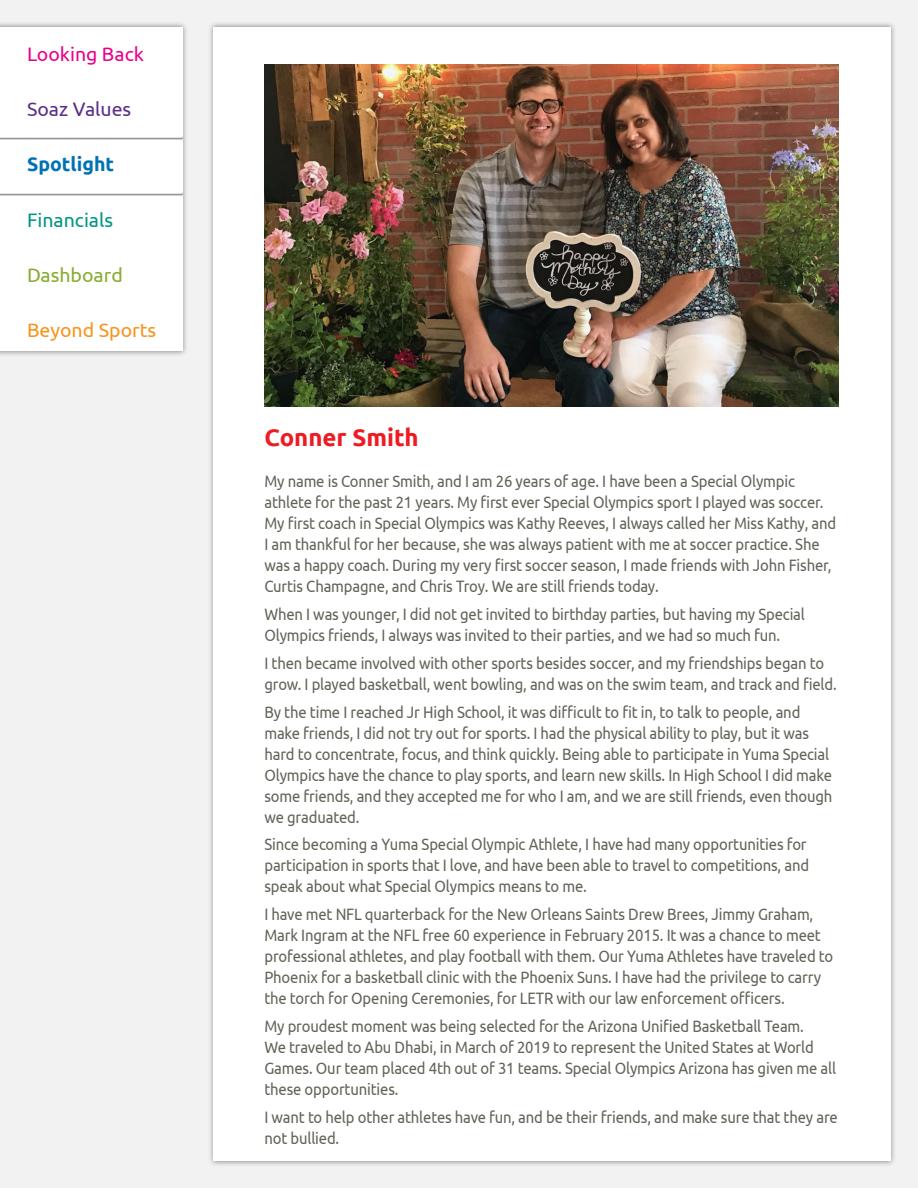
<style>
.page{position:relative;width:918px;height:1188px;background:#fff}
.page>*{position:absolute;margin:0;border:0;box-sizing:border-box;transform-origin:0 0}
.t1{font:700 24px "Ubuntu";color:#ed1c24}
.t2{font:19.5px "Ubuntu";color:#f7941d}
.t3{font:19.5px "Ubuntu";color:#ec008c}
.t4{font:19.5px "Ubuntu";color:#5c2f88}
.t5{font:19.5px "Ubuntu";color:#009784}
.t6{font:700 19.5px "Ubuntu";color:#0072b4}
.t7{font:19.5px "Ubuntu";color:#88ac2e}
.t8{font:16.5px/21px "Ubuntu";letter-spacing:-.01em;color:#636359;scale:.9 1}
</style>
<div class="page">
<div style="left:208px;top:21px;width:688px;height:1146px;background:#707070;opacity:.75"></div>
<div style="left:214px;top:27px;width:677px;height:1134px;background:#fff"></div>
<img style="left:264px;top:64px;width:574px;height:342px">
<div style="left:0;top:21px;width:188px;height:336px;background:#707070;opacity:.75"></div>
<div style="left:0;top:27px;width:182px;height:324px;background:#fff"></div>
<hr style="left:0;top:136px;width:183px;height:4px;background:#707070;opacity:.75">
<hr style="left:0;top:135px;width:182px;height:3px;background:#fff">
<hr style="left:0;top:192px;width:183px;height:4px;background:#707070;opacity:.75">
<hr style="left:0;top:191px;width:182px;height:3px;background:#fff">
<p class="t3" style="left:27px;top:42px;width:118px">Looking Back</p>
<p class="t4" style="left:27px;top:97px;width:106px">Soaz Values</p>
<p class="t6" style="left:27px;top:153px;width:89px">Spotlight</p>
<p class="t5" style="left:27px;top:208px;width:88px">Financials</p>
<p class="t7" style="left:27px;top:263px;width:97px">Dashboard</p>
<p class="t2" style="left:27px;top:319px;width:131px">Beyond Sports</p>
<h1 class="t1" style="left:264px;top:423px;width:156px">Conner Smith</h1>
<p class="t8" style="left:264px;top:470px;width:637px">My name is Conner Smith, and I am 26 years of age. I have been a Special Olympic athlete for the past 21 years. My first ever Special Olympics sport I played was soccer.<br>My first coach in Special Olympics was Kathy Reeves, I always called her Miss Kathy, and I am thankful for her because, she was always patient with me at soccer practice. She was a happy coach. During my very first soccer season, I made friends with John Fisher, Curtis Champagne, and Chris Troy. We are still friends today.</p>
<p class="t8" style="left:264px;top:603px;width:602px">When I was younger, I did not get invited to birthday parties, but having my Special<br>Olympics friends, I always was invited to their parties, and we had so much fun.</p>
<p class="t8" style="left:264px;top:652px;width:638px">I then became involved with other sports besides soccer, and my friendships began to grow. I played basketball, went bowling, and was on the swim team, and track and field.</p>
<p class="t8" style="left:264px;top:701px;width:633px">By the time I reached Jr High School, it was difficult to fit in, to talk to people, and make friends, I did not try out for sports. I had the physical ability to play, but it was hard to concentrate, focus, and think quickly. Being able to participate in Yuma Special Olympics have the chance to play sports, and learn new skills. In High School I did make some friends, and they accepted me for who I am, and we are still friends, even though we graduated.</p>
<p class="t8" style="left:264px;top:834px;width:607px">Since becoming a Yuma Special Olympic Athlete, I have had many opportunities for participation in sports that I love, and have been able to travel to competitions, and speak about what Special Olympics means to me.</p>
<p class="t8" style="left:264px;top:903px;width:634px">I have met NFL quarterback for the New Orleans Saints Drew Brees, Jimmy Graham, Mark Ingram at the NFL free 60 experience in February 2015. It was a chance to meet professional athletes, and play football with them. Our Yuma Athletes have traveled to Phoenix for a basketball clinic with the Phoenix Suns. I have had the privilege to carry the torch for Opening Ceremonies, for LETR with our law enforcement officers.</p>
<p class="t8" style="left:264px;top:1015px;width:637px">My proudest moment was being selected for the Arizona Unified Basketball Team.<br>We traveled to Abu Dhabi, in March of 2019 to represent the United States at World Games. Our team placed 4th out of 31 teams. Special Olympics Arizona has given me all these opportunities.</p>
<p class="t8" style="left:264px;top:1106px;width:639px">I want to help other athletes have fun, and be their friends, and make sure that they are not bullied.</p>
</div>
